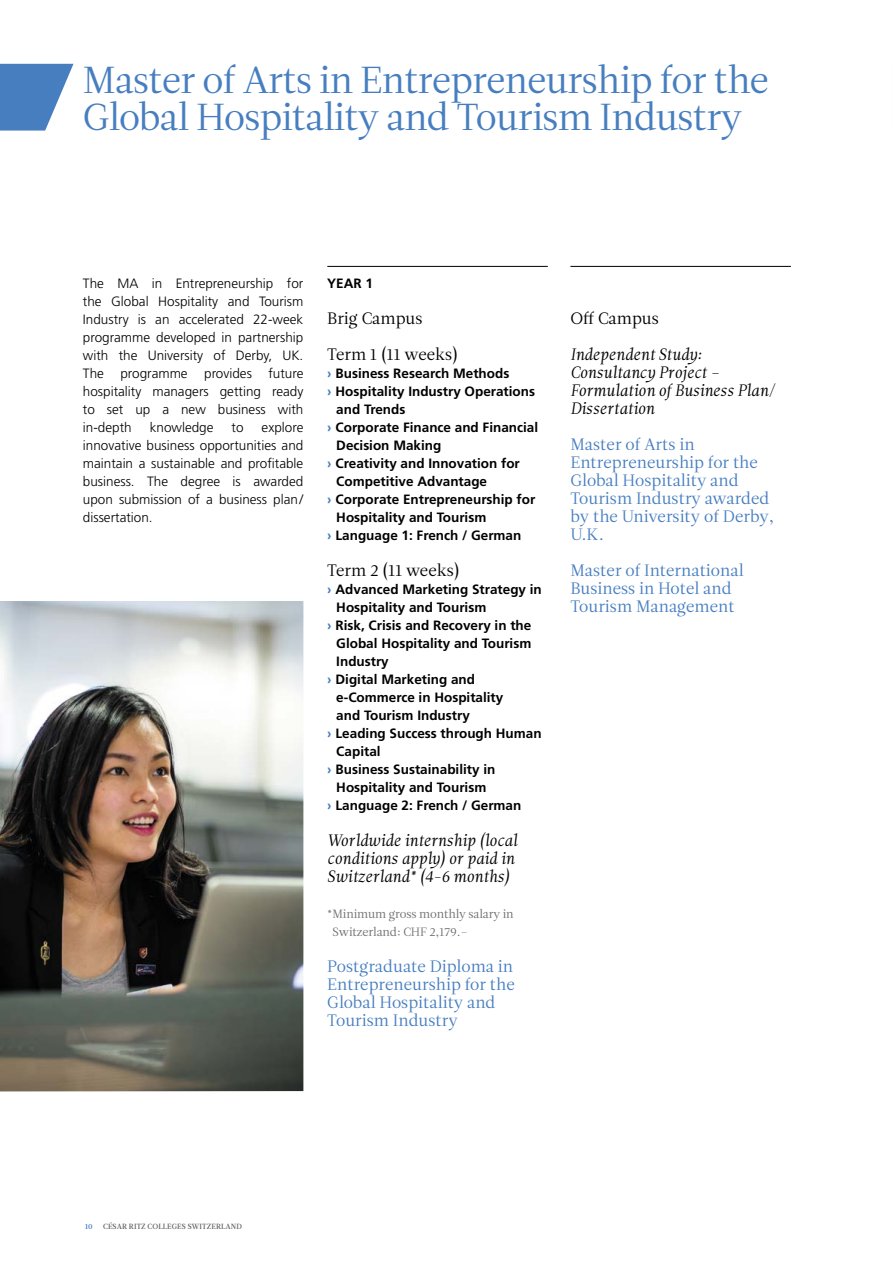
<style>
.page{position:relative;width:893px;height:1263px;background:#fff}
.page>*{position:absolute;margin:0;border:0;box-sizing:border-box;transform-origin:0 0}
.t1{font:37.5px/37.5px "Leitura Roman 1";letter-spacing:-.02em;color:#477ec0}
.t2{font:16.5px/18px "Leitura Roman 1";color:#477ec0}
.t3{font:16.5px/18px "Leitura Italic 1";letter-spacing:-.01em;color:#000}
.t4{font:16.5px/36px "Leitura Roman 1";color:#000}
.t5{font:700 13.5px "Frutiger LT Std";color:#000}
.t6{font:300 13.5px/18px "Frutiger LT Std";color:#000;text-align:justify}
.t7{font:12px/18px "Leitura Roman 1";letter-spacing:-.01em;color:#706f6f}
.t8{font:7.5px "Leitura News Roman 3";letter-spacing:.015em;color:#646363}
.t9{font:7.5px "Leitura News Roman 3";color:#477ec0}
.s1{color:#477ec0}
</style>
<div class="page">
<svg style="left:0;top:64px;width:74px;height:67px"></svg>
<hr style="left:327px;top:266px;width:221px;height:1px;background:#000">
<hr style="left:570px;top:266px;width:221px;height:1px;background:#000">
<img style="left:0;top:601px;width:303px;height:490px">
<h1 class="t1" style="left:83px;top:62px;width:688px">Master of Arts in Entrepreneurship for the<br>Global Hospitality and Tourism Industry</h1>
<p class="t6" style="left:83px;top:275px;width:222px">The MA in Entrepreneurship for the Global Hospitality and Tourism Industry is an accelerated 22-week programme developed in partnership with the University of Derby, UK.<br>The programme provides future hospitality managers getting ready to set up a new business with in-depth</p>
<p class="t6" style="left:83px;top:419px;width:222px;text-indent:179px">explore innovative business opportunities and maintain a sustainable and profitable business. The degree is awarded upon submission of a business plan/ dissertation.</p>
<p class="t6" style="left:150px;top:419px;width:65px">knowledge</p>
<p class="t6" style="left:232px;top:419px;width:14px">to</p>
<p class="t5" style="left:327px;top:275px;width:47px">YEAR 1</p>
<p class="t4" style="left:327px;top:301px;width:133px">Brig Campus<br>Term 1 (11 weeks)</p>
<p class="t5" style="left:327px;top:365px;width:183px"><span class="s1">›</span> Business Research Methods</p>
<p class="t5" style="left:327px;top:383px;width:209px"><span class="s1">›</span> Hospitality Industry Operations</p>
<p class="t5" style="left:336px;top:401px;width:71px">and Trends</p>
<p class="t5" style="left:327px;top:419px;width:212px"><span class="s1">›</span> Corporate Finance and Financial</p>
<p class="t5" style="left:336px;top:437px;width:107px">Decision Making</p>
<p class="t5" style="left:327px;top:455px;width:194px"><span class="s1">›</span> Creativity and Innovation for</p>
<p class="t5" style="left:336px;top:473px;width:152px">Competitive Advantage</p>
<p class="t5" style="left:327px;top:491px;width:210px"><span class="s1">›</span> Corporate Entrepreneurship for</p>
<p class="t5" style="left:336px;top:509px;width:152px">Hospitality and Tourism</p>
<p class="t5" style="left:327px;top:527px;width:196px"><span class="s1">›</span> Language 1: French / German</p>
<p class="t4" style="left:327px;top:553px;width:134px">Term 2 (11 weeks)</p>
<p class="t5" style="left:327px;top:581px;width:216px"><span class="s1">›</span> Advanced Marketing Strategy in</p>
<p class="t5" style="left:336px;top:599px;width:152px">Hospitality and Tourism</p>
<p class="t5" style="left:327px;top:617px;width:206px"><span class="s1">›</span> Risk, Crisis and Recovery in the</p>
<p class="t5" style="left:336px;top:635px;width:197px">Global Hospitality and Tourism</p>
<p class="t5" style="left:336px;top:653px;width:54px">Industry</p>
<p class="t5" style="left:327px;top:671px;width:149px"><span class="s1">›</span> Digital Marketing and</p>
<p class="t5" style="left:336px;top:689px;width:169px">e-Commerce in Hospitality</p>
<p class="t5" style="left:336px;top:707px;width:135px">and Tourism Industry</p>
<p class="t5" style="left:327px;top:725px;width:216px"><span class="s1">›</span> Leading Success through Human</p>
<p class="t5" style="left:336px;top:743px;width:46px">Capital</p>
<p class="t5" style="left:327px;top:761px;width:170px"><span class="s1">›</span> Business Sustainability in</p>
<p class="t5" style="left:336px;top:779px;width:152px">Hospitality and Tourism</p>
<p class="t5" style="left:327px;top:797px;width:196px"><span class="s1">›</span> Language 2: French / German</p>
<p class="t3" style="left:327px;top:832px;width:192px">Worldwide internship (local conditions apply) or paid in<br>Switzerland* (4-6 months)</p>
<p class="t7" style="left:332px;top:905px;width:183px;text-indent:-5px">*Minimum gross monthly salary in<br>Switzerland: CHF 2,179.–</p>
<p class="t2" style="left:327px;top:958px;width:189px">Postgraduate Diploma in<br>Entrepreneurship for the<br>Global Hospitality and<br>Tourism Industry</p>
<p class="t4" style="left:570px;top:301px;width:90px">Off Campus</p>
<p class="t3" style="left:570px;top:346px;width:206px">Independent Study:<br>Consultancy Project –<br>Formulation of Business Plan/<br>Dissertation</p>
<p class="t2" style="left:570px;top:436px;width:205px">Master of Arts in<br>Entrepreneurship for the<br>Global Hospitality and<br>Tourism Industry awarded by the University of Derby,<br>U.K.</p>
<p class="t2" style="left:570px;top:562px;width:175px">Master of International<br>Business in Hotel and<br>Tourism Management</p>
<p class="t9" style="left:85px;top:1222px;width:9px">10</p>
<p class="t8" style="left:103px;top:1222px;width:140px">CÉSAR RITZ COLLEGES SWITZERLAND</p>
</div>
